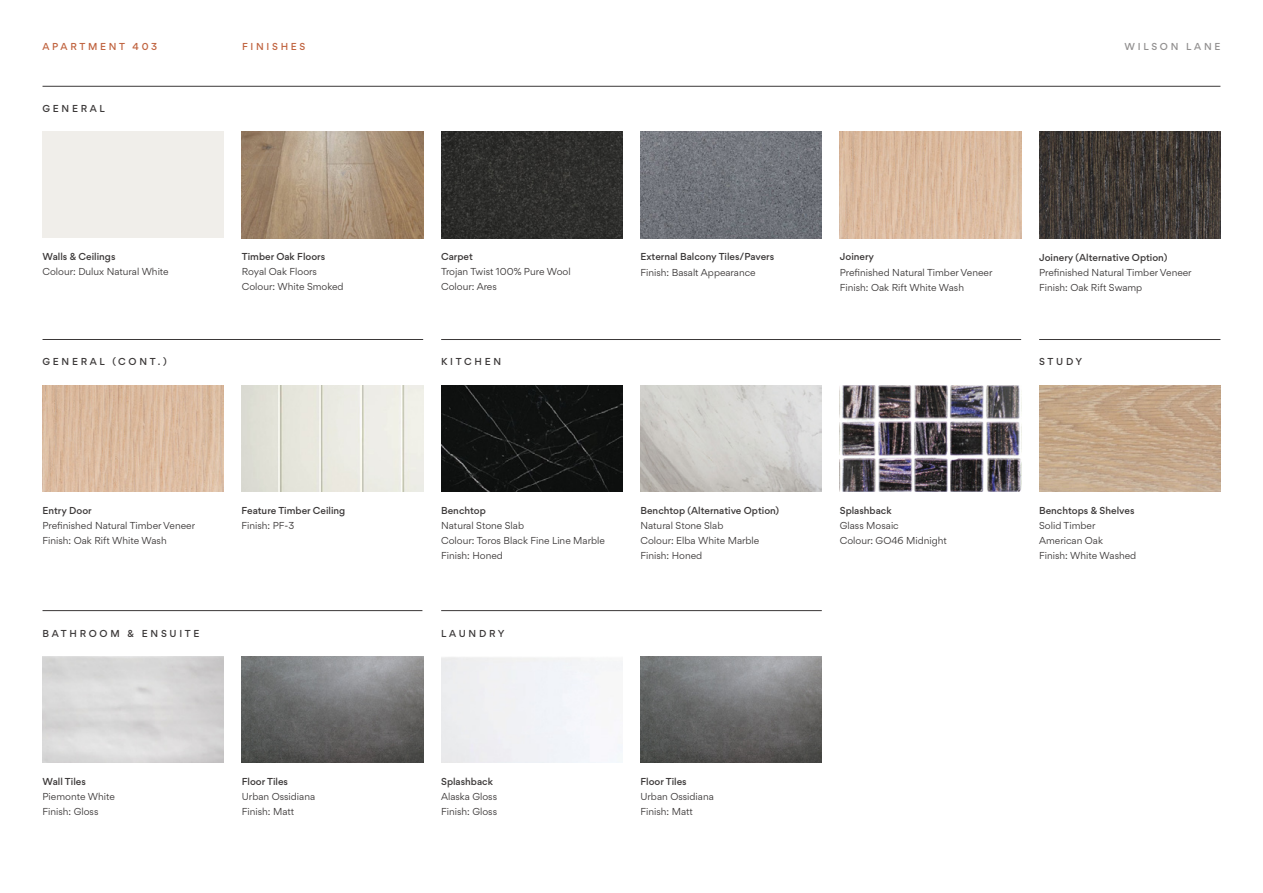
<style>
.page{position:relative;width:1263px;height:893px;background:#fff}
.page>*{position:absolute;margin:0;border:0;box-sizing:border-box;transform-origin:0 0}
.t1{font:9px/15px "Gordita";color:#3b3838}
.t2{font:500 9px "Gordita";color:#3b3838}
.t3{font:500 9px "Gordita";letter-spacing:.3em;color:#3b3838}
.t4{font:500 9px "Gordita";letter-spacing:.3em;color:#c0633f}
.t5{font:500 9px "Gordita";letter-spacing:.3em;color:#929090}
</style>
<div class="page">
<hr style="left:43px;top:86px;width:1177px;height:1px;background:#3b3838">
<hr style="left:441px;top:339px;width:580px;height:1px;background:#3b3838">
<hr style="left:1039px;top:339px;width:181px;height:1px;background:#3b3838">
<hr style="left:43px;top:610px;width:379px;height:1px;background:#3b3838">
<hr style="left:441px;top:610px;width:381px;height:1px;background:#3b3838">
<div style="left:43px;top:132px;width:181px;height:106px;background:#f0eeea"></div>
<img style="left:242px;top:132px;width:181px;height:106px">
<img style="left:441px;top:132px;width:181px;height:106px">
<img style="left:840px;top:132px;width:181px;height:106px">
<img style="left:1039px;top:132px;width:181px;height:106px">
<img style="left:43px;top:385px;width:180px;height:106px">
<img style="left:441px;top:385px;width:181px;height:106px">
<img style="left:641px;top:385px;width:181px;height:106px">
<img style="left:242px;top:656px;width:181px;height:106px">
<img style="left:640px;top:656px;width:182px;height:106px">
<hr style="left:43px;top:339px;width:380px;height:1px;background:#3b3838">
<img style="left:840px;top:385px;width:181px;height:106px">
<img style="left:640px;top:132px;width:182px;height:106px">
<img style="left:242px;top:385px;width:181px;height:106px">
<img style="left:1039px;top:385px;width:181px;height:106px">
<p class="t4" style="left:242px;top:40px;width:65px">FINISHES</p>
<p class="t5" style="left:1124px;top:40px;width:97px">WILSON LANE</p>
<p class="t4" style="left:43px;top:40px;width:117px">APARTMENT XXX</p>
<p class="t4" style="left:236px;top:40px;width:65px">FINISHES</p>
<p class="t4" style="left:133px;top:40px;width:26px">403</p>
<p class="t3" style="left:43px;top:102px;width:64px">GENERAL</p>
<p class="t2" style="left:43px;top:250px;width:75px">Walls &amp; Ceilings</p>
<p class="t1" style="left:43px;top:264px;width:128px">Colour: Dulux Natural White</p>
<p class="t2" style="left:242px;top:250px;width:85px">Timber Oak Floors</p>
<p class="t1" style="left:242px;top:264px;width:103px">Royal Oak Floors<br>Colour: White Smoked</p>
<p class="t2" style="left:441px;top:250px;width:33px">Carpet</p>
<p class="t1" style="left:441px;top:264px;width:131px">Trojan Twist 100% Pure Wool<br>Colour: Ares</p>
<p class="t2" style="left:640px;top:250px;width:135px">External Balcony Tiles/Pavers</p>
<p class="t1" style="left:640px;top:264px;width:117px">Finish: Basalt Appearance</p>
<p class="t2" style="left:840px;top:250px;width:36px">Joinery</p>
<p class="t1" style="left:840px;top:264px;width:154px">Prefinished Natural Timber Veneer<br>Finish: Oak Rift White Wash</p>
<p class="t2" style="left:1039px;top:250px;width:130px">Joinery (Alternative Option)</p>
<p class="t1" style="left:1039px;top:264px;width:154px">Prefinished Natural Timber Veneer<br>Finish: Oak Rift Swamp</p>
<p class="t3" style="left:43px;top:355px;width:126px">GENERAL (CONT.)</p>
<p class="t3" style="left:441px;top:355px;width:61px">KITCHEN</p>
<p class="t2" style="left:1039px;top:355px;width:45px">STUDY</p>
<p class="t2" style="left:43px;top:504px;width:51px">Entry Door</p>
<p class="t1" style="left:43px;top:518px;width:154px">Prefinished Natural Timber Veneer<br>Finish: Oak Rift White Wash</p>
<p class="t2" style="left:241px;top:504px;width:105px">Feature Timber Ceiling</p>
<p class="t1" style="left:241px;top:518px;width:54px">Finish: PF-3</p>
<p class="t2" style="left:441px;top:503px;width:46px">Benchtop</p>
<p class="t1" style="left:441px;top:518px;width:165px">Natural Stone Slab<br>Colour: Toros Black Fine Line Marble<br>Finish: Honed</p>
<p class="t2" style="left:640px;top:503px;width:140px">Benchtop (Alternative Option)</p>
<p class="t1" style="left:640px;top:518px;width:120px">Natural Stone Slab<br>Colour: Elba White Marble<br>Finish: Honed</p>
<p class="t2" style="left:840px;top:504px;width:53px">Splashback</p>
<p class="t1" style="left:840px;top:518px;width:109px">Glass Mosaic<br>Colour: GO46 Midnight</p>
<p class="t2" style="left:1039px;top:504px;width:97px">Benchtops &amp; Shelves</p>
<p class="t1" style="left:1039px;top:518px;width:99px">Solid Timber<br>American Oak<br>Finish: White Washed</p>
<p class="t3" style="left:43px;top:626px;width:159px">BATHROOM &amp; ENSUITE</p>
<p class="t3" style="left:441px;top:626px;width:65px">LAUNDRY</p>
<p class="t2" style="left:43px;top:775px;width:45px">Wall Tiles</p>
<p class="t1" style="left:43px;top:789px;width:74px">Piemonte White<br>Finish: Gloss</p>
<p class="t2" style="left:242px;top:775px;width:48px">Floor Tiles</p>
<p class="t1" style="left:242px;top:789px;width:75px">Urban Ossidiana<br>Finish: Matt</p>
<p class="t2" style="left:441px;top:775px;width:53px">Splashback</p>
<p class="t1" style="left:441px;top:789px;width:57px">Alaska Gloss<br>Finish: Gloss</p>
<p class="t2" style="left:640px;top:775px;width:48px">Floor Tiles</p>
<p class="t1" style="left:640px;top:789px;width:75px">Urban Ossidiana<br>Finish: Matt</p>
</div>
